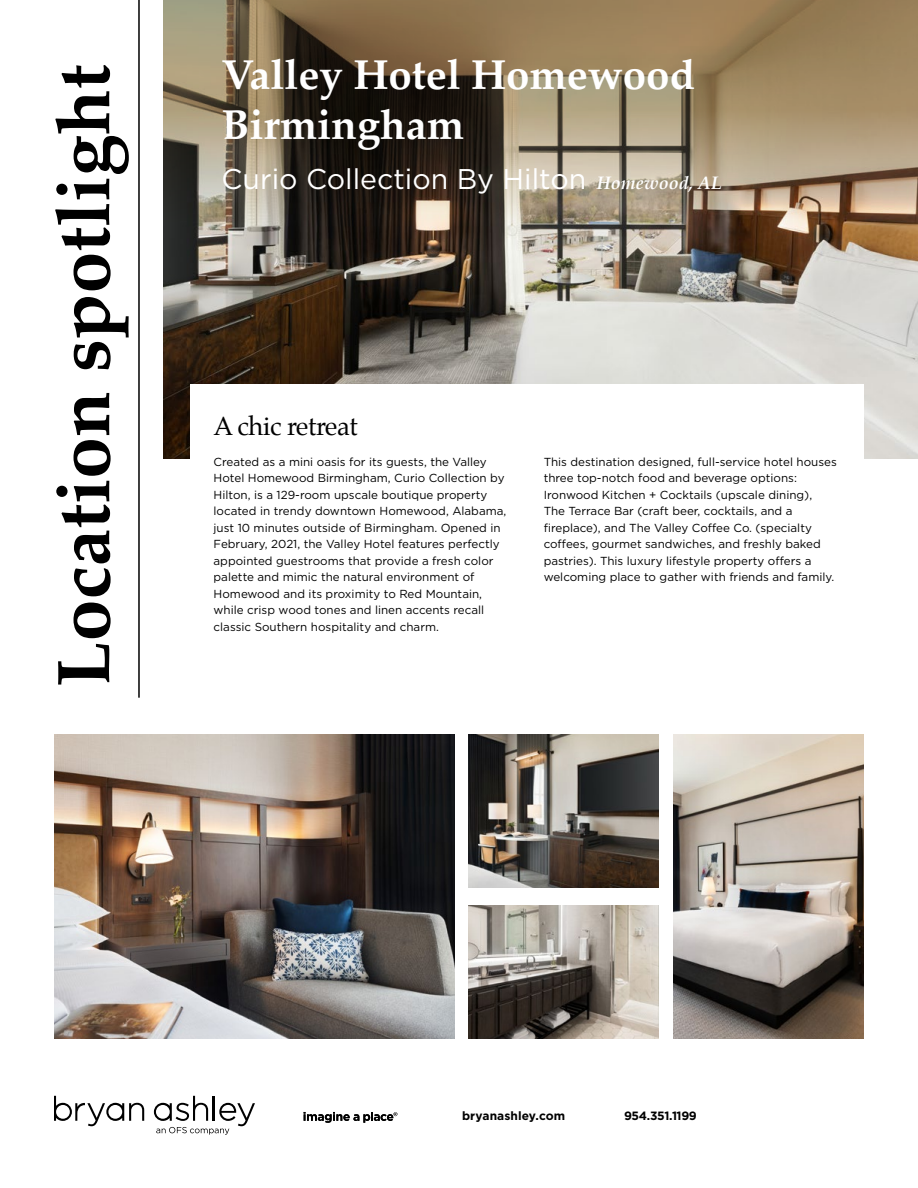
<style>
.page{position:relative;width:918px;height:1188px;background:#fff}
.page>*{position:absolute;margin:0;border:0;box-sizing:border-box;transform-origin:0 0}
.t1{font:700 75px "Palatino";color:#000}
.t2{font:700 42px/50.4px "Palatino";color:#fff}
.t3{font:28.5px "Gotham";color:#fff}
.t4{font:25.5px "Palatino";letter-spacing:-.015em;color:#000}
.t5{font:700 12px "Gotham";letter-spacing:-.01em;color:#000}
.t6{font:700 12px "Gotham";letter-spacing:-.035em;color:#000}
.t7{font:11.7px/16.5px "Gotham";color:#000}
.s1{font-family:"Palatino";font-weight:700;font-style:italic;font-size:18px}
</style>
<div class="page">
<svg style="left:54px;top:1096px;width:90px;height:30px"></svg>
<svg style="left:154px;top:1096px;width:101px;height:39px"></svg>
<svg style="left:304px;top:1112px;width:93px;height:11px"></svg>
<img style="left:163px;top:0;width:755px;height:459px">
<hr style="left:138px;top:0;width:2px;height:698px;background:#000">
<div style="left:190px;top:384px;width:674px;height:342px;background:#fff"></div>
<img style="left:54px;top:734px;width:400px;height:305px">
<img style="left:468px;top:905px;width:191px;height:134px">
<img style="left:468px;top:734px;width:191px;height:154px">
<img style="left:673px;top:734px;width:191px;height:305px">
<h1 class="t1" style="left:20px;top:687px;width:624px;rotate:-90deg">Location spotlight</h1>
<h2 class="t2" style="left:222px;top:48px;width:475px">Valley Hotel Homewood<br>Birmingham</h2>
<h3 class="t3" style="left:222px;top:161px;width:502px">Curio Collection By Hilton <span class="s1">Homewood, AL</span></h3>
<h3 class="t4" style="left:214px;top:405px;width:146px">A chic retreat</h3>
<p class="t7" style="left:214px;top:453px;width:294px">Created as a mini oasis for its guests, the Valley Hotel Homewood Birmingham, Curio Collection by Hilton, is a 129-room upscale boutique property located in trendy downtown Homewood, Alabama, just 10 minutes outside of Birmingham. Opened in February, 2021, the Valley Hotel features perfectly appointed guestrooms that provide a fresh color palette and mimic the natural environment of Homewood and its proximity to Red Mountain, while crisp wood tones and linen accents recall classic Southern hospitality and charm.</p>
<p class="t7" style="left:544px;top:453px;width:295px">This destination designed, full-service hotel houses three top-notch food and beverage options:<br>Ironwood Kitchen + Cocktails (upscale dining),<br>The Terrace Bar (craft beer, cocktails, and a fireplace), and The Valley Coffee Co. (specialty coffees, gourmet sandwiches, and freshly baked pastries). This luxury lifestyle property offers a welcoming place to gather with friends and family.</p>
<p class="t5" style="left:462px;top:1108px;width:105px">bryanashley.com</p>
<p class="t6" style="left:624px;top:1108px;width:74px">954.351.1199</p>
</div>
